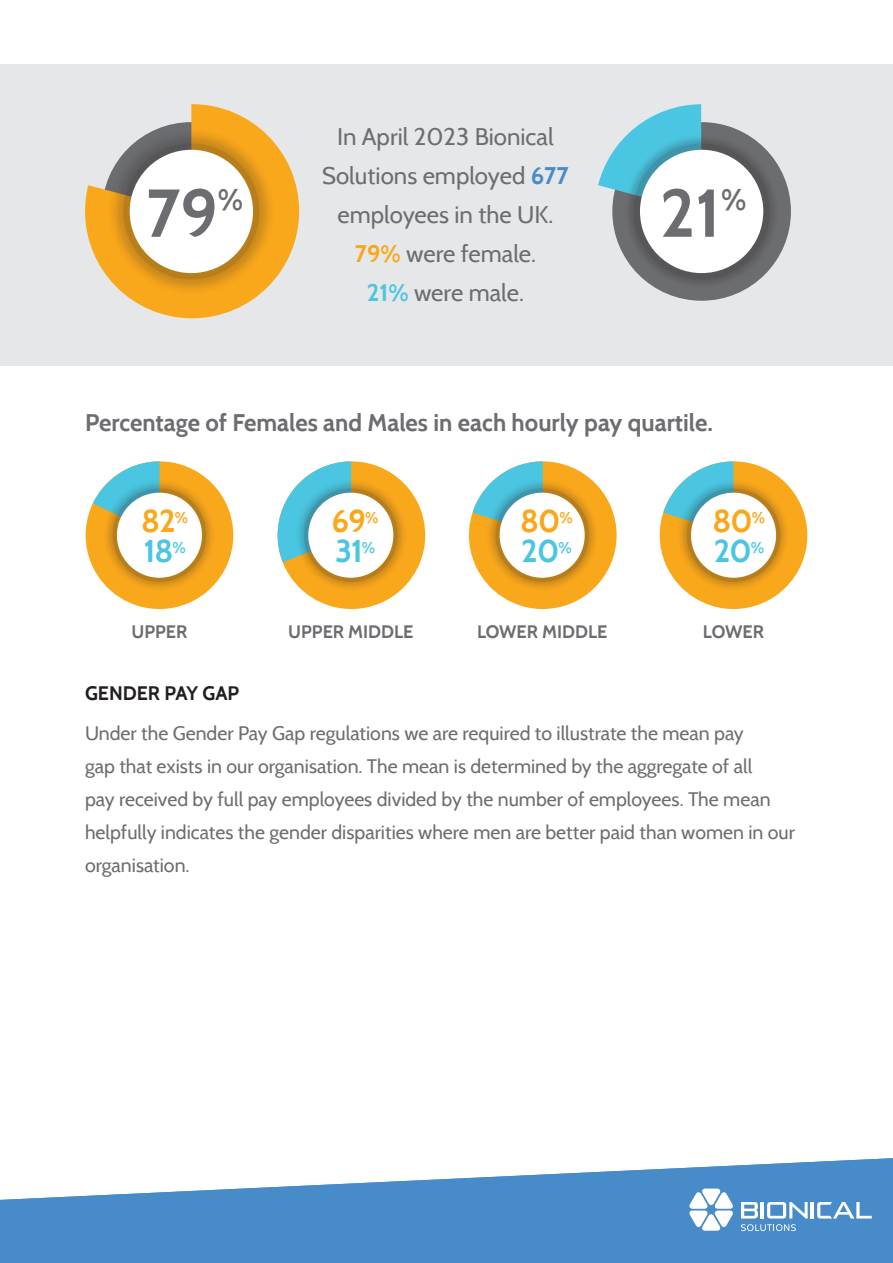
<style>
.page{position:relative;width:893px;height:1263px;background:#fff}
.page>*{position:absolute;margin:0;border:0;box-sizing:border-box;transform-origin:0 0}
.t1{font:700 67.5px "Cabin";color:#6c6d70}
.t2{font:700 31.5px "Cabin";letter-spacing:-.03em;color:#f9a71b}
.t3{font:700 31.5px "Cabin";letter-spacing:-.03em;color:#4ac6e2}
.t4{font:700 30px "Cabin";color:#6c6d70}
.t5{font:24px/39px "Cabin";color:#6c6d70;text-align:center}
.t6{font:700 24px "Cabin";color:#6c6d70}
.t7{font:19.5px/33px "Cabin";color:#6c6d70}
.t8{font:700 19.5px "Cabin";color:#231f20}
.t9{font:700 18px "Cabin";color:#6c6d70}
.s1{font-weight:700;color:#488bc9}
.s2{font-weight:700;color:#f9a71b}
.s3{font-weight:700;color:#4ac6e2}
</style>
<div class="page">
<svg style="left:0;top:1158px;width:893px;height:105px;fill:#488bc9"></svg>
<svg style="left:741px;top:1202px;width:17px;height:16px"></svg>
<hr style="left:761px;top:1202px;width:3px;height:16px;background:#fff">
<svg style="left:767px;top:1202px;width:41px;height:16px"></svg>
<hr style="left:811px;top:1202px;width:3px;height:16px;background:#fff">
<svg style="left:817px;top:1202px;width:55px;height:16px"></svg>
<svg style="left:741px;top:1224px;width:55px;height:7px"></svg>
<svg style="left:689px;top:1188px;width:45px;height:43px"></svg>
<div style="left:0;top:64px;width:893px;height:302px;background:#e6e7e9"></div>
<svg style="left:85px;top:104px;width:214px;height:214px"></svg>
<div style="left:612px;top:122px;width:179px;height:179px;background:#6c6d70;border-radius:50%"></div>
<svg style="left:598px;top:104px;width:103px;height:109px"></svg>
<div style="left:107px;top:127px;width:169px;height:169px;background:#231f20;opacity:.75"></div>
<svg style="left:123px;top:143px;width:136px;height:136px;background:#a57930"></svg>
<div style="left:130px;top:150px;width:123px;height:123px;background:#fff;border-radius:50%"></div>
<div style="left:624px;top:134px;width:155px;height:155px;background:#231f20;opacity:.75"></div>
<svg style="left:634px;top:143px;width:136px;height:136px;background:#56676d"></svg>
<div style="left:640px;top:150px;width:123px;height:123px;background:#fff;border-radius:50%"></div>
<svg style="left:86px;top:461px;width:147px;height:148px"></svg>
<svg style="left:278px;top:461px;width:147px;height:148px"></svg>
<svg style="left:469px;top:461px;width:148px;height:148px"></svg>
<svg style="left:660px;top:461px;width:147px;height:148px"></svg>
<p class="t5" style="left:322px;top:117px;width:248px">In April 2023 Bionical<br>Solutions employed <span class="s1">677 </span>employees in the UK.</p>
<p class="t5" style="left:355px;top:234px;width:183px"><span class="s2">79%</span> were female.</p>
<p class="t5" style="left:367px;top:273px;width:159px"><span class="s3">21%</span> were male.</p>
<p class="t1" style="left:146px;top:172px;width:74px">79</p>
<p class="t4" style="left:218px;top:181px;width:27px">%</p>
<p class="t1" style="left:660px;top:172px;width:62px">21</p>
<p class="t4" style="left:721px;top:181px;width:27px">%</p>
<p class="t6" style="left:85px;top:408px;width:629px">Percentage of Females and Males in each hourly pay quartile.</p>
<p class="t2" style="left:141px;top:502px;width:48px">82<sup>%</sup></p>
<p class="t3" style="left:144px;top:532px;width:43px">18<sup>%</sup></p>
<p class="t2" style="left:332px;top:502px;width:48px">69<sup>%</sup></p>
<p class="t3" style="left:335px;top:532px;width:41px">31<sup>%</sup></p>
<p class="t2" style="left:520px;top:502px;width:54px">80<sup>%</sup></p>
<p class="t3" style="left:521px;top:532px;width:52px">20<sup>%</sup></p>
<p class="t2" style="left:713px;top:502px;width:54px">80<sup>%</sup></p>
<p class="t3" style="left:714px;top:532px;width:52px">20<sup>%</sup></p>
<p class="t9" style="left:132px;top:621px;width:57px">UPPER</p>
<p class="t9" style="left:288px;top:621px;width:127px">UPPER MIDDLE</p>
<p class="t9" style="left:477px;top:621px;width:132px">LOWER MIDDLE</p>
<p class="t9" style="left:703px;top:621px;width:63px">LOWER</p>
<p class="t8" style="left:85px;top:681px;width:156px">GENDER PAY GAP</p>
<p class="t7" style="left:85px;top:716px;width:711px">Under the Gender Pay Gap regulations we are required to illustrate the mean pay<br>gap that exists in our organisation. The mean is determined by the aggregate of all<br>pay received by full pay employees divided by the number of employees. The mean helpfully indicates the gender disparities where men are better paid than women in our organisation.</p>
</div>
